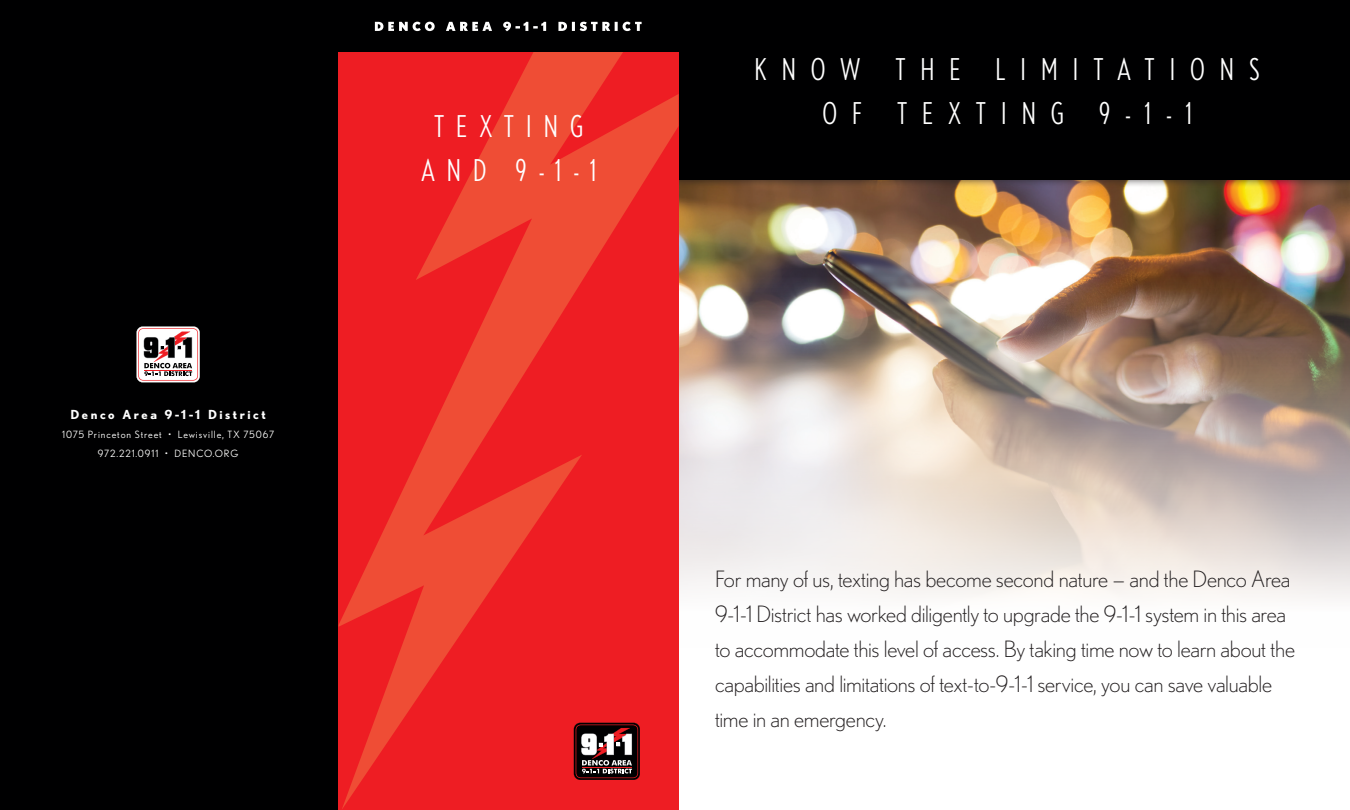
<style>
.page{position:relative;width:1350px;height:810px;background:#fff}
.page>*{position:absolute;margin:0;border:0;box-sizing:border-box;transform-origin:0 0}
.t1{font:condensed 30px "Nobel";letter-spacing:.5em;color:#fff}
.t2{font:condensed 30px "Nobel";letter-spacing:.4em;color:#fff}
.t3{font:300 22.5px/35px "Nobel";letter-spacing:-.015em;color:#231f20}
.t4{font:700 12.5px "Nobel";letter-spacing:.2em;color:#fff}
.t5{font:10px "Nobel";letter-spacing:.09em;color:#fff}
</style>
<div class="page">
<div style="left:0;top:0;width:339px;height:810px;background:#000001"></div>
<img style="left:679px;top:188px;width:671px;height:410px">
<div style="left:662px;top:0;width:688px;height:188px;background:#231f20;opacity:.75"></div>
<div style="left:670px;top:0;width:680px;height:180px;background:#000001"></div>
<svg style="left:339px;top:52px;width:340px;height:758px;fill:#ee1d23"></svg>
<div style="left:328px;top:0;width:384px;height:52px;background:#000001"></div>
<svg style="left:574px;top:723px;width:66px;height:57px"></svg>
<svg style="left:375px;top:22px;width:267px;height:9px"></svg>
<svg style="left:136px;top:326px;width:64px;height:56px"></svg>
<p class="t4" style="left:71px;top:407px;width:197px">Denco Area 9-1-1 District</p>
<p class="t5" style="left:62px;top:429px;width:214px">1075 Princeton Street • Lewisville, TX 75067</p>
<p class="t5" style="left:98px;top:448px;width:142px">972.221.0911 • DENCO.ORG</p>
<p class="t2" style="left:434px;top:109px;width:151px">TEXTING</p>
<p class="t1" style="left:421px;top:153px;width:177px">AND 9-1-1</p>
<p class="t1" style="left:754px;top:52px;width:507px">KNOW THE LIMITATIONS</p>
<p class="t1" style="left:822px;top:96px;width:371px">OF TEXTING 9-1-1</p>
<p class="t3" style="left:715px;top:561px;width:582px">For many of us, texting has become second nature — and the Denco Area 9-1-1 District has worked diligently to upgrade the 9-1-1 system in this area to accommodate this level of access. By taking time now to learn about the capabilities and limitations of text-to-9-1-1 service, you can save valuable time in an emergency.</p>
</div>
